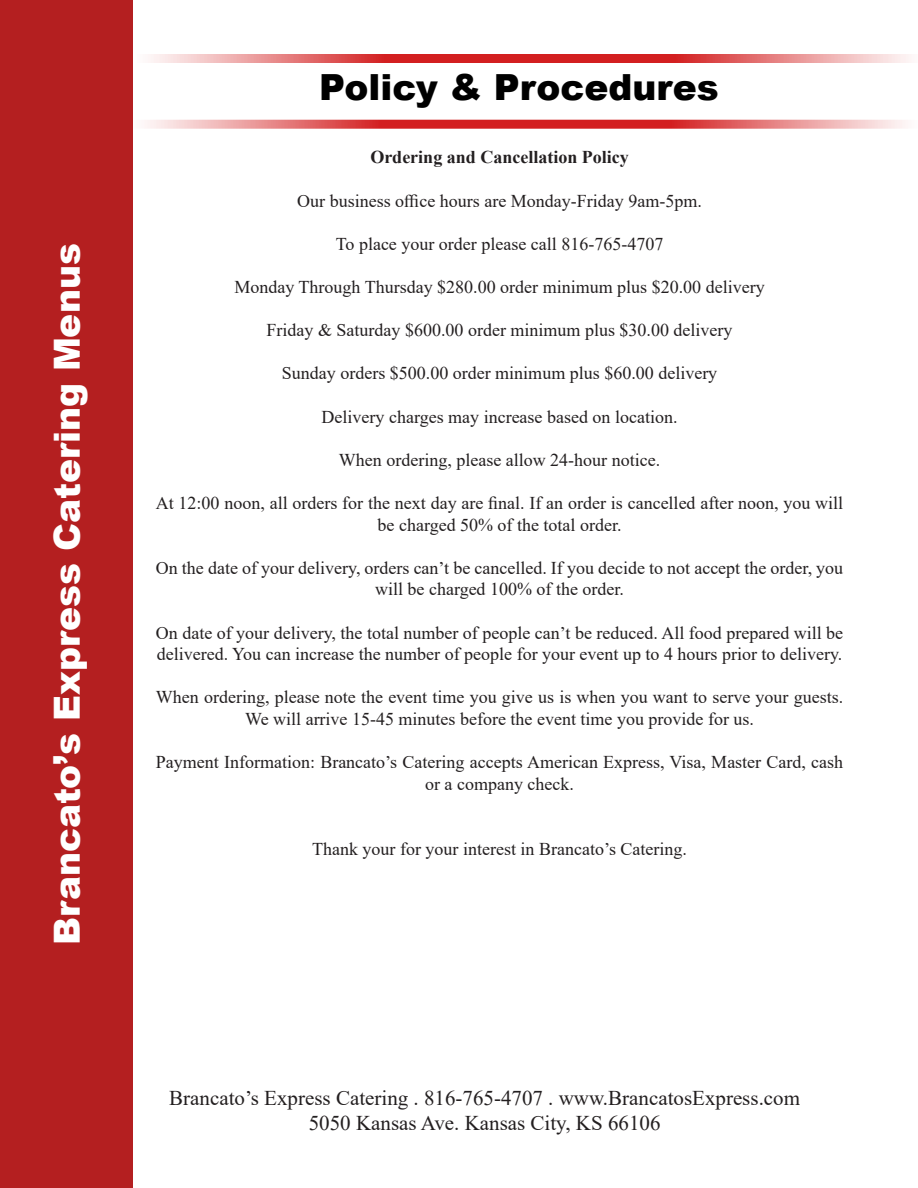
<style>
.page{position:relative;width:918px;height:1188px;background:#fff}
.page>*{position:absolute;margin:0;border:0;box-sizing:border-box;transform-origin:0 0}
.t1{font:900 36px "Arial";color:#fff}
.t2{font:900 36px "Arial";color:#000}
.t3{font:21px "Times New Roman";color:#231f20}
.t4{font:18px/21.6px "Times New Roman";color:#231f20;text-align:center}
.t5{font:700 18px "Times New Roman";color:#231f20}
</style>
<div class="page">
<div style="left:0;top:0;width:132px;height:1188px;background:#b41f20"></div>
<svg style="left:151px;top:54px;width:758px;height:9px;background:#e06364"></svg>
<svg style="left:132px;top:120px;width:773px;height:9px;background:#e16b6c"></svg>
<p class="t1" style="left:41px;top:945px;width:703px;rotate:-90deg">Brancato’s Express Catering Menus</p>
<p class="t2" style="left:319px;top:61px;width:401px">Policy &amp; Procedures</p>
<p class="t5" style="left:370px;top:144px;width:260px">Ordering and Cancellation Policy</p>
<p class="t4" style="left:297px;top:189px;width:406px">Our business office hours are Monday-Friday 9am-5pm.</p>
<p class="t4" style="left:336px;top:232px;width:329px">To place your order please call 816-765-4707</p>
<p class="t4" style="left:234px;top:276px;width:532px">Monday Through Thursday $280.00 order minimum plus $20.00 delivery</p>
<p class="t4" style="left:267px;top:319px;width:467px">Friday &amp; Saturday $600.00 order minimum plus $30.00 delivery</p>
<p class="t4" style="left:282px;top:362px;width:437px">Sunday orders $500.00 order minimum plus $60.00 delivery</p>
<p class="t4" style="left:322px;top:405px;width:358px">Delivery charges may increase based on location.</p>
<p class="t4" style="left:339px;top:448px;width:323px">When ordering, please allow 24-hour notice.</p>
<p class="t4" style="left:156px;top:492px;width:689px">At 12:00 noon, all orders for the next day are final. If an order is cancelled after noon, you will be charged 50% of the total order.</p>
<p class="t4" style="left:156px;top:556px;width:689px">On the date of your delivery, orders can’t be cancelled. If you decide to not accept the order, you will be charged 100% of the order.</p>
<p class="t4" style="left:156px;top:621px;width:689px;text-align:left">On date of your delivery, the total number of people can’t be reduced. All food prepared will be delivered. You can increase the number of people for your event up to 4 hours prior to delivery.</p>
<p class="t4" style="left:156px;top:686px;width:689px">When ordering, please note the event time you give us is when you want to serve your guests.<br>We will arrive 15-45 minutes before the event time you provide for us.</p>
<p class="t4" style="left:156px;top:751px;width:689px">Payment Information: Brancato’s Catering accepts American Express, Visa, Master Card, cash or a company check.</p>
<p class="t4" style="left:312px;top:837px;width:376px">Thank your for your interest in Brancato’s Catering.</p>
<p class="t3" style="left:169px;top:1083px;width:632px">Brancato’s Express Catering . 816-765-4707 . www.BrancatosExpress.com</p>
<p class="t3" style="left:309px;top:1108px;width:353px">5050 Kansas Ave. Kansas City, KS 66106</p>
</div>
